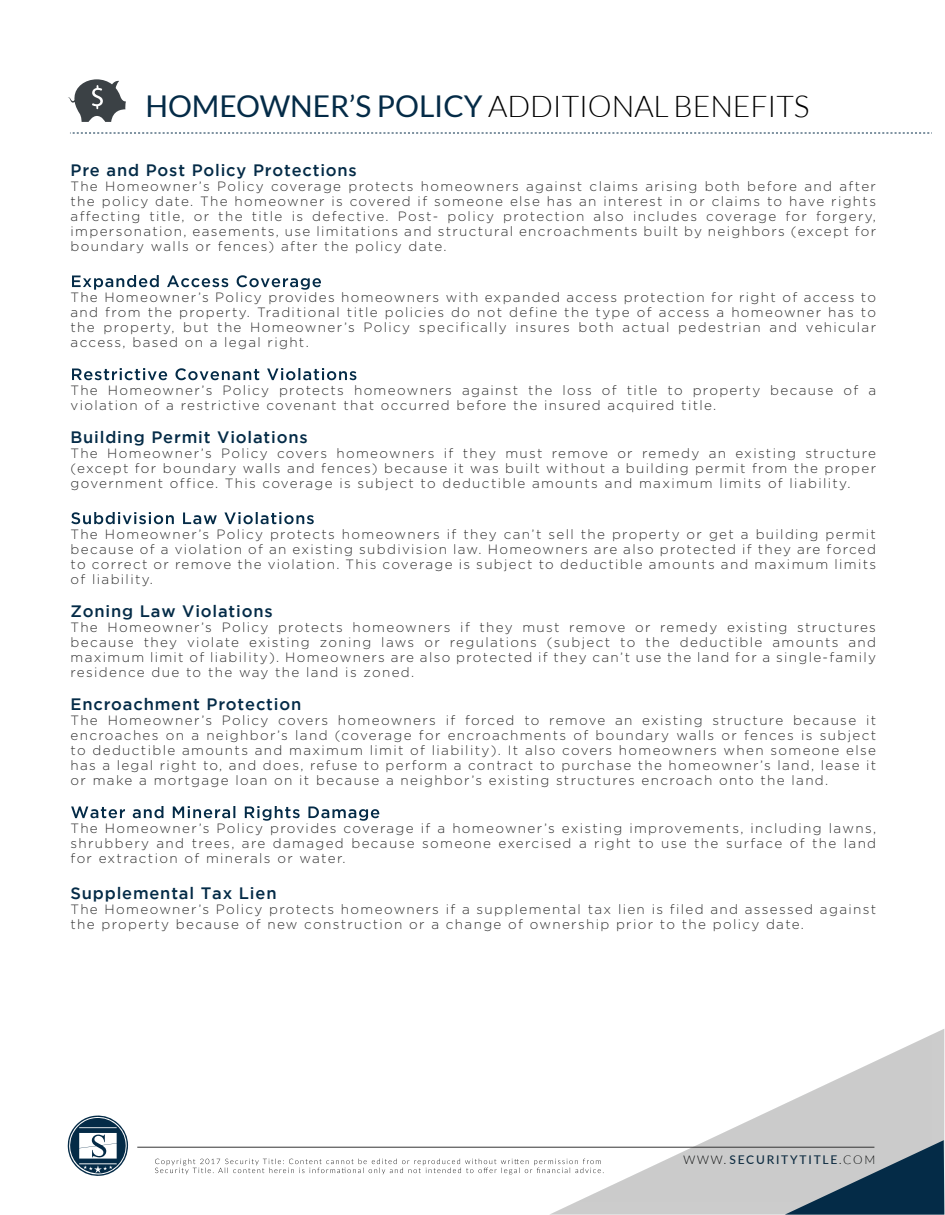
<style>
.page{position:relative;width:945px;height:1215px;background:#fff}
.page>*{position:absolute;margin:0;border:0;box-sizing:border-box;transform-origin:0 0}
.t1{font:300 30px "Lato";letter-spacing:-.005em;color:#000}
.t2{font:500 16.5px "Gotham";letter-spacing:.05em;color:#042b47}
.t3{font:300 13.5px/15px "Gotham";letter-spacing:.1em;color:#313131;text-align:justify}
.t4{font:500 12px "Lato";letter-spacing:.15em;color:#042b47}
.s1{font-weight:400;color:#042b47}
.s2{font-weight:300;color:#000}
</style>
<div class="page">
<svg style="left:70px;top:133px;width:862px;height:1px"></svg>
<svg style="left:68px;top:79px;width:58px;height:43px"></svg>
<svg style="left:72px;top:275px;width:249px;height:15px"></svg>
<svg style="left:72px;top:368px;width:284px;height:12px"></svg>
<svg style="left:71px;top:512px;width:243px;height:12px"></svg>
<svg style="left:71px;top:806px;width:308px;height:15px"></svg>
<svg style="left:68px;top:1115px;width:60px;height:61px"></svg>
<hr style="left:137px;top:1147px;width:737px;height:1px;background:#333">
<svg style="left:549px;top:1029px;width:395px;height:186px"></svg>
<svg style="left:785px;top:1140px;width:159px;height:75px;background:#667a88"></svg>
<svg style="left:155px;top:1159px;width:449px;height:15px"></svg>
<h1 class="t1" style="left:146px;top:90px;width:665px"><span class="s1">HOMEOWNER’S POLICY</span> ADDITIONAL BENEFITS</h1>
<p class="t2" style="left:71px;top:161px;width:288px">Pre and Post Policy Protections</p>
<p class="t3" style="left:71px;top:179px;width:807px">The Homeowner’s Policy coverage protects homeowners against claims arising both before and after the policy date. The homeowner is covered if someone else has an interest in or claims to have rights affecting title, or the title is defective. Post- policy protection also includes coverage for forgery, impersonation, easements, use limitations and structural encroachments built by neighbors (except for boundary walls or fences) after the policy date.</p>
<p class="t3" style="left:71px;top:290px;width:807px">The Homeowner’s Policy provides homeowners with expanded access protection for right of access to and from the property. Traditional title policies do not define the type of access a homeowner has to the property, but the Homeowner’s Policy specifically insures both actual pedestrian and vehicular access, based on a legal right.</p>
<p class="t3" style="left:71px;top:383px;width:807px">The Homeowner’s Policy protects homeowners against the loss of title to property because of a violation of a restrictive covenant that occurred before the insured acquired title.</p>
<p class="t2" style="left:71px;top:428px;width:239px">Building Permit Violations</p>
<p class="t3" style="left:71px;top:446px;width:807px">The Homeowner’s Policy covers homeowners if they must remove or remedy an existing structure (except for boundary walls and fences) because it was built without a building permit from the proper government office. This coverage is subject to deductible amounts and maximum limits of liability.</p>
<p class="t3" style="left:71px;top:527px;width:807px">The Homeowner’s Policy protects homeowners if they can’t sell the property or get a building permit because of a violation of an existing subdivision law. Homeowners are also protected if they are forced to correct or remove the violation. This coverage is subject to deductible amounts and maximum limits of liability.</p>
<p class="t2" style="left:71px;top:602px;width:204px">Zoning Law Violations</p>
<p class="t3" style="left:71px;top:620px;width:807px">The Homeowner’s Policy protects homeowners if they must remove or remedy existing structures because they violate existing zoning laws or regulations (subject to the deductible amounts and maximum limit of liability). Homeowners are also protected if they can’t use the land for a single-family residence due to the way the land is zoned.</p>
<p class="t2" style="left:71px;top:695px;width:232px">Encroachment Protection</p>
<p class="t3" style="left:71px;top:713px;width:807px">The Homeowner’s Policy covers homeowners if forced to remove an existing structure because it encroaches on a neighbor’s land (coverage for encroachments of boundary walls or fences is subject to deductible amounts and maximum limit of liability). It also covers homeowners when someone else has a legal right to, and does, refuse to perform a contract to purchase the homeowner’s land, lease it or make a mortgage loan on it because a neighbor’s existing structures encroach onto the land.</p>
<p class="t3" style="left:71px;top:821px;width:807px">The Homeowner’s Policy provides coverage if a homeowner’s existing improvements, including lawns, shrubbery and trees, are damaged because someone exercised a right to use the surface of the land for extraction of minerals or water.</p>
<p class="t2" style="left:71px;top:884px;width:208px">Supplemental Tax Lien</p>
<p class="t3" style="left:71px;top:902px;width:807px">The Homeowner’s Policy protects homeowners if a supplemental tax lien is filed and assessed against the property because of new construction or a change of ownership prior to the policy date.</p>
<p class="t4" style="left:684px;top:1151px;width:194px"><span class="s2">WWW.</span> SECURITYTITLE<span class="s2">.COM</span></p>
</div>
